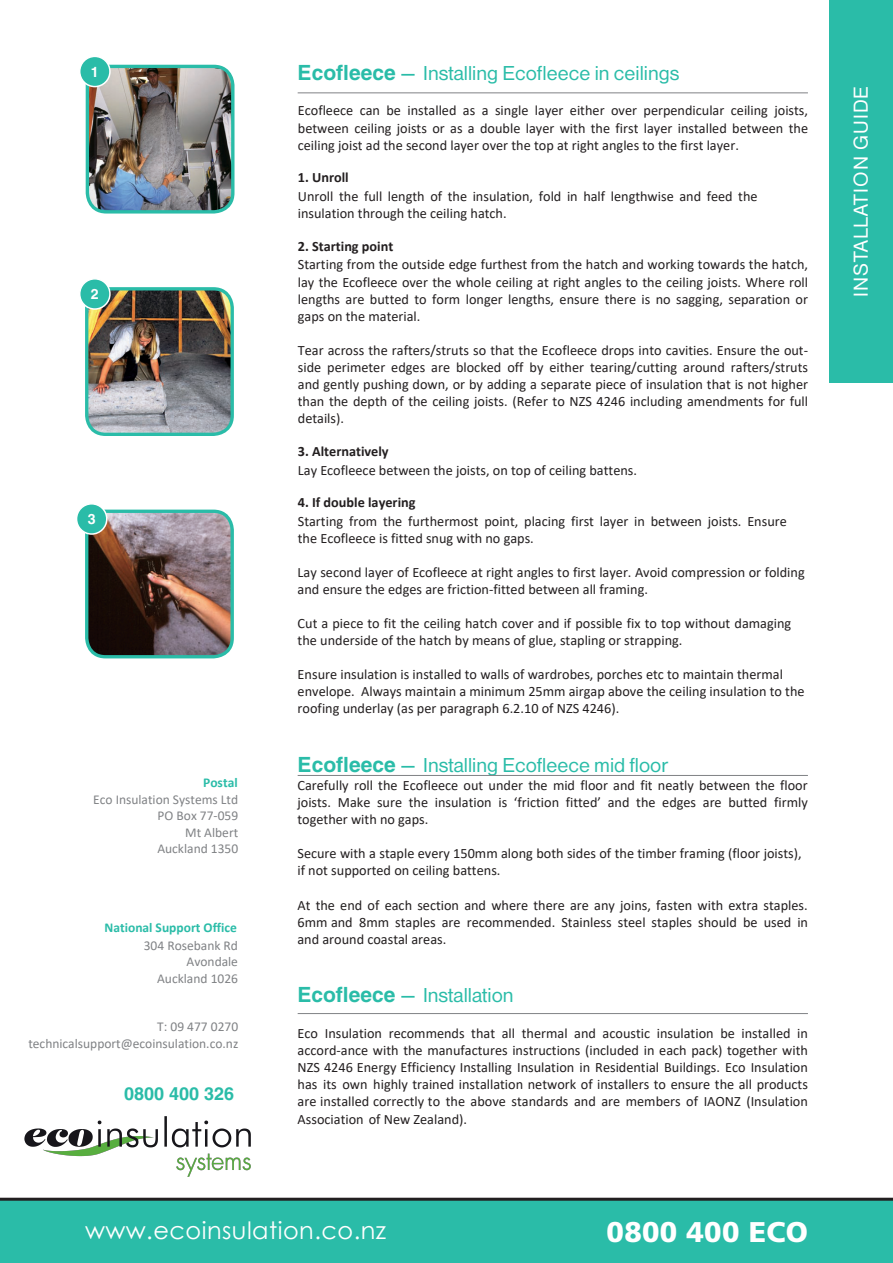
<style>
.page{position:relative;width:893px;height:1263px;background:#fff}
.page>*{position:absolute;margin:0;border:0;box-sizing:border-box;transform-origin:0 0}
.t1{font:900 28.5px "Frutiger";letter-spacing:.01em;color:#fff}
.t2{font:24px "Century Gothic";letter-spacing:.02em;color:#fff}
.t3{font:21px "Helvetica Rmn";color:#2abca8}
.t4{font:21px "Helvetica Rmn";letter-spacing:.05em;color:#fff}
.t5{font:700 18px "Helvetica";color:#2abca8}
.t6{font:14.25px/17.1px "Calibri";color:#231f20}
.t7{font:700 14.25px "Helvetica";color:#fff}
.t8{font:13.5px/16.2px "Calibri";color:#808285;text-align:right}
.t9{font:700 13.5px "Calibri";color:#2abca8}
.s1{font-family:"Helvetica";font-weight:700}
.s2{font-weight:700}
</style>
<div class="page">
<div style="left:0;top:1198px;width:893px;height:65px;background:#2abca8"></div>
<div style="left:829px;top:0;width:64px;height:383px;background:#2abca8"></div>
<hr style="left:0;top:1198px;width:893px;height:3px;background:#231f20">
<img style="left:89px;top:289px;width:143px;height:145px">
<div style="left:85px;top:287px;width:149px;height:149px;border:3px solid #2abca8;border-radius:19px"></div>
<img style="left:90px;top:66px;width:143px;height:144px">
<div style="left:86px;top:65px;width:148px;height:149px;border:3px solid #2abca8;border-radius:19px"></div>
<img style="left:87px;top:511px;width:145px;height:146px">
<div style="left:85px;top:510px;width:149px;height:148px;border:3px solid #2abca8;border-radius:19px"></div>
<div style="left:80px;top:279px;width:30px;height:30px;background:#2abca8;border-radius:50%"></div>
<div style="left:79px;top:278px;width:32px;height:32px;border:2px solid #fff;border-radius:50%"></div>
<div style="left:80px;top:56px;width:30px;height:31px;background:#2abca8;border-radius:50%"></div>
<div style="left:79px;top:56px;width:32px;height:31px;border:2px solid #fff;border-radius:50%"></div>
<div style="left:77px;top:504px;width:30px;height:30px;background:#2abca8;border-radius:50%"></div>
<div style="left:76px;top:503px;width:32px;height:32px;border:2px solid #fff;border-radius:50%"></div>
<hr style="left:298px;top:92px;width:510px;height:1px;background:#808285">
<hr style="left:298px;top:775px;width:510px;height:1px;background:#808285">
<hr style="left:298px;top:1013px;width:510px;height:1px;background:#808285">
<img style="left:24px;top:1116px;width:226px;height:60px">
<p class="t7" style="left:91px;top:63px;width:9px">1</p>
<p class="t7" style="left:91px;top:286px;width:9px">2</p>
<p class="t7" style="left:88px;top:511px;width:9px">3</p>
<p class="t9" style="left:203px;top:773px;width:36px">Postal</p>
<p class="t8" style="left:93px;top:791px;width:147px">Eco Insulation Systems Ltd<br>PO Box 77-059<br>Mt Albert<br>Auckland 1350</p>
<p class="t9" style="left:105px;top:917px;width:134px">National Support Office</p>
<p class="t8" style="left:144px;top:937px;width:96px">304 Rosebank Rd<br>Avondale<br>Auckland 1026</p>
<p class="t8" style="left:28px;top:1018px;width:211px">T: 09 477 0270 technicalsupport@ecoinsulation.co.nz</p>
<p class="t5" style="left:124px;top:1083px;width:112px">0800 400 326</p>
<p class="t3" style="left:298px;top:59px;width:383px"><span class="s1">Ecofleece</span> — Installing Ecofleece in ceilings</p>
<p class="t6" style="left:298px;top:102px;width:512px;text-align:justify">Ecofleece can be installed as a single layer either over perpendicular ceiling joists, between ceiling joists or as a double layer with the first layer installed between the ceiling joist ad the second layer over the top at right angles to the first layer.</p>
<p class="t6" style="left:298px;top:168px;width:461px;line-height:18.9px"><span class="s2">1. Unroll<br></span>Unroll the full length of the insulation, fold in half lengthwise and feed the</p>
<p class="t6" style="left:298px;top:204px;width:210px">insulation through the ceiling hatch.</p>
<p class="t6" style="left:298px;top:236px;width:512px;line-height:18.9px"><span class="s2">2. Starting point<br></span>Starting from the outside edge furthest from the hatch and working towards the hatch,</p>
<p class="t6" style="left:298px;top:273px;width:512px;text-align:justify">lay the Ecofleece over the whole ceiling at right angles to the ceiling joists. Where roll lengths are butted to form longer lengths, ensure there is no sagging, separation or gaps on the material.</p>
<p class="t6" style="left:298px;top:341px;width:512px;text-align:justify">Tear across the rafters/struts so that the Ecofleece drops into cavities. Ensure the out&shy;side perimeter edges are blocked off by either tearing/cutting around rafters/struts and gently pushing down, or by adding a separate piece of insulation that is not higher than the depth of the ceiling joists. (Refer to NZS 4246 including amendments for full details).</p>
<p class="t6" style="left:298px;top:441px;width:341px;line-height:18.9px"><span class="s2">3. Alternatively<br></span>Lay Ecofleece between the joists, on top of ceiling battens.</p>
<p class="t6" style="left:298px;top:492px;width:491px;line-height:18.9px"><span class="s2">4. If double layering<br></span>Starting from the furthermost point, placing first layer in between joists. Ensure</p>
<p class="t6" style="left:298px;top:529px;width:238px">the Ecofleece is fitted snug with no gaps.</p>
<p class="t6" style="left:298px;top:563px;width:509px">Lay second layer of Ecofleece at right angles to first layer. Avoid compression or folding and ensure the edges are friction-fitted between all framing.</p>
<p class="t6" style="left:298px;top:614px;width:495px">Cut a piece to fit the ceiling hatch cover and if possible fix to top without damaging the underside of the hatch by means of glue, stapling or strapping.</p>
<p class="t6" style="left:298px;top:666px;width:508px">Ensure insulation is installed to walls of wardrobes, porches etc to maintain thermal envelope. Always maintain a minimum 25mm airgap above the ceiling insulation to the roofing underlay (as per paragraph 6.2.10 of NZS 4246).</p>
<p class="t3" style="left:298px;top:751px;width:372px"><span class="s1">Ecofleece</span> — Installing Ecofleece mid floor</p>
<p class="t6" style="left:297px;top:776px;width:512px;text-align:justify">Carefully roll the Ecofleece out under the mid floor and fit neatly between the floor joists. Make sure the insulation is ‘friction fitted’ and the edges are butted firmly together with no gaps.</p>
<p class="t6" style="left:297px;top:845px;width:506px">Secure with a staple every 150mm along both sides of the timber framing (floor joists), if not supported on ceiling battens.</p>
<p class="t6" style="left:297px;top:896px;width:512px;text-align:justify">At the end of each section and where there are any joins, fasten with extra staples.<br>6mm and 8mm staples are recommended. Stainless steel staples should be used in and around coastal areas.</p>
<p class="t3" style="left:297px;top:981px;width:218px"><span class="s1">Ecofleece</span> — Installation</p>
<p class="t6" style="left:298px;top:1024px;width:512px;text-align:justify">Eco Insulation recommends that all thermal and acoustic insulation be installed in accord-ance with the manufactures instructions (included in each pack) together with NZS 4246 Energy Efficiency Installing Insulation in Residential Buildings. Eco Insulation has its own highly trained installation network of installers to ensure the all products are installed correctly to the above standards and are members of IAONZ (Insulation Association of New Zealand).</p>
<p class="t2" style="left:85px;top:1215px;width:303px">www.ecoinsulation.co.nz</p>
<p class="t1" style="left:607px;top:1215px;width:203px">0800 400 ECO</p>
<p class="t4" style="left:847px;top:297px;width:212px;rotate:-90deg">INSTALLATION GUIDE</p>
</div>
